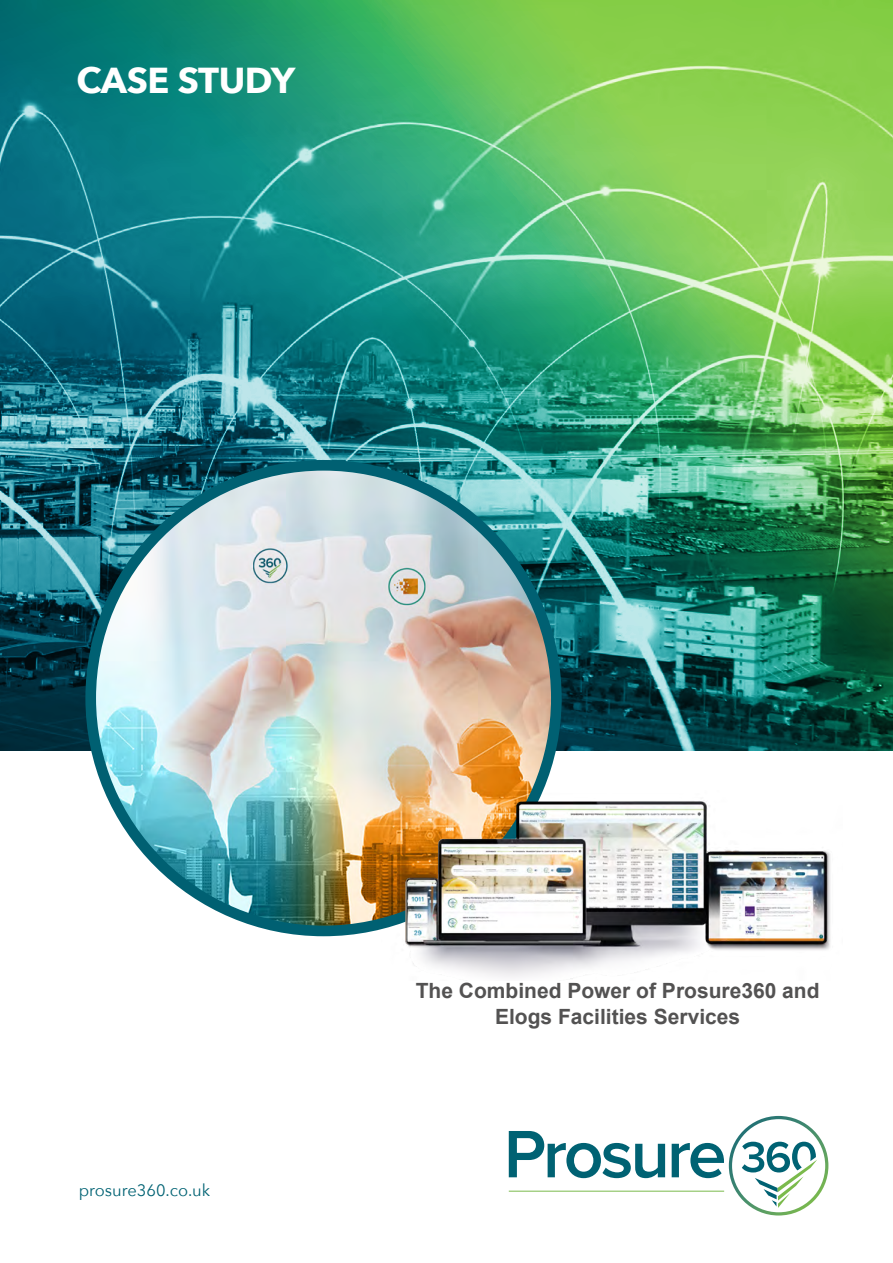
<style>
.page{position:relative;width:893px;height:1263px;background:#fff}
.page>*{position:absolute;margin:0;border:0;box-sizing:border-box;transform-origin:0 0}
.t1{font:700 36px "Avenir Next";letter-spacing:-.01em;color:#fff}
.t2{font:700 21px/25.2px "Arial";color:#535252;text-align:center}
.t3{font:16.5px "Avenir Next";color:#006273}
</style>
<div class="page">
<svg style="left:509px;top:1131px;width:156px;height:47px"></svg>
<hr style="left:509px;top:1191px;width:215px;height:1px;background:#7aba4c">
<svg style="left:672px;top:1116px;width:156px;height:99px"></svg>
<img style="left:0;top:0;width:893px;height:750px">
<div style="left:85px;top:460px;width:477px;height:476px;background:#006072;border-radius:50%"></div>
<img style="left:96px;top:471px;width:455px;height:455px;border-radius:227px">
<img style="left:381px;top:791px;width:450px;height:188px">
<h1 class="t1" style="left:77px;top:50px;width:220px">CASE STUDY</h1>
<p class="t3" style="left:79px;top:1176px;width:133px">prosure360.co.uk</p>
<p class="t2" style="left:416px;top:979px;width:405px">The Combined Power of Prosure360 and<br>Elogs Facilities Services</p>
</div>
